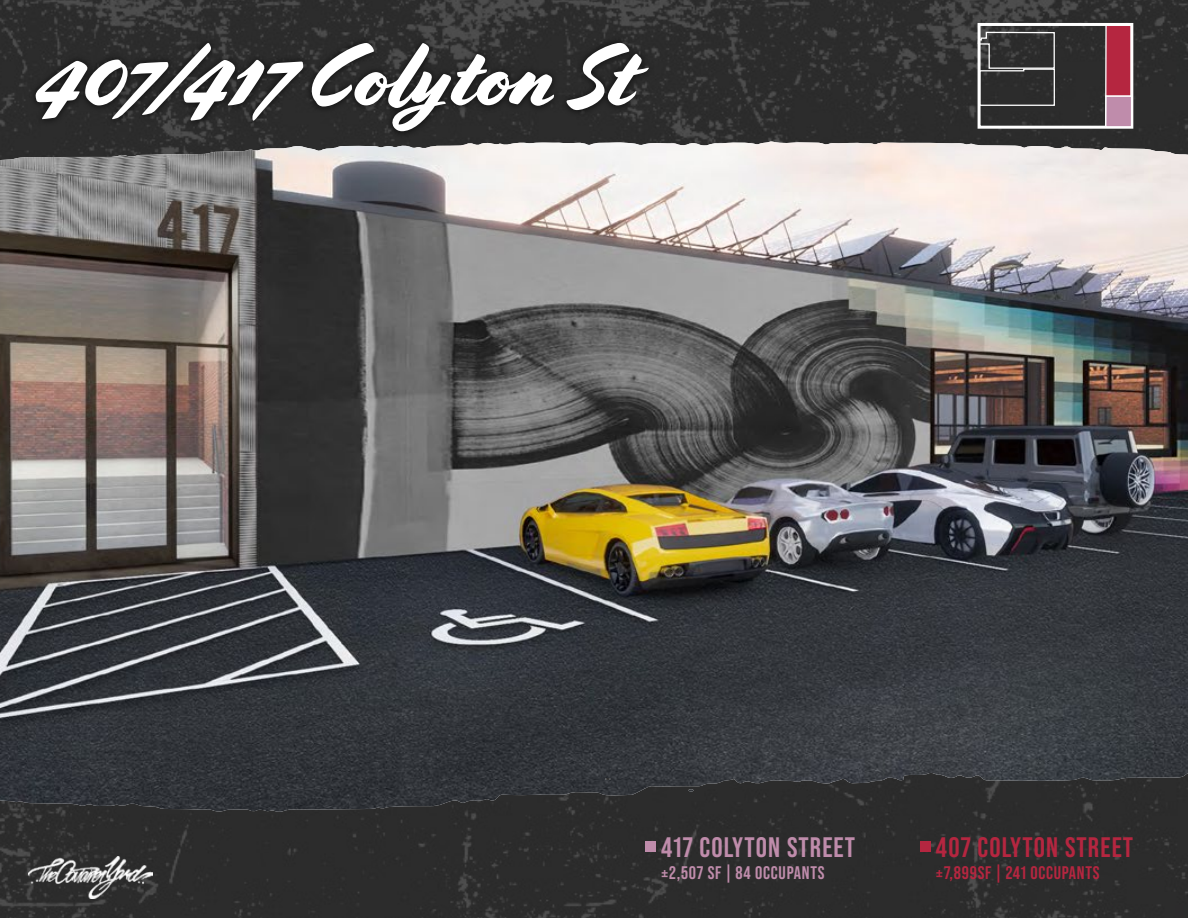
<style>
.page{position:relative;width:1188px;height:918px;background:#fff}
.page>*{position:absolute;margin:0;border:0;box-sizing:border-box;transform-origin:0 0}
.t1{font:87.3px "Cortado";color:#fff}
.t2{font:700 28.2px "Bebas Neue Pro";letter-spacing:.04em;color:#bf8cab}
.t3{font:700 28.2px "Bebas Neue Pro";letter-spacing:.04em;color:#b52640}
.t4{font:700 18.3px "Bebas Neue Pro";letter-spacing:.04em;color:#b52640}
.t5{font:700 18.3px "Bebas Neue Pro";letter-spacing:.04em;color:#bf8cab}
</style>
<div class="page">
<img style="left:0;top:0;width:1188px;height:918px">
<img style="left:0;top:141px;width:1188px;height:671px">
<img style="left:0;top:142px;width:770px;height:670px">
<svg style="left:977px;top:31px;width:79px;height:76px"></svg>
<div style="left:1106px;top:25px;width:26px;height:72px;background:#b52640"></div>
<div style="left:1105px;top:24px;width:27px;height:73px;border:1px solid #fff"></div>
<div style="left:978px;top:23px;width:155px;height:106px;border:3px solid #fff"></div>
<div style="left:29px;top:36px;width:626px;height:102px;background:#000;opacity:.75"></div>
<div style="left:1106px;top:96px;width:26px;height:31px;background:#bf8cab"></div>
<div style="left:1105px;top:96px;width:27px;height:31px;border:1px solid #fff"></div>
<div style="left:645px;top:841px;width:11px;height:10px;background:#bf8cab"></div>
<div style="left:920px;top:841px;width:11px;height:10px;background:#b52640"></div>
<img style="left:28px;top:856px;width:124px;height:43px">
<h1 class="t1" style="left:37px;top:25px;width:602px">407/417 Colyton St</h1>
<h2 class="t2" style="left:661px;top:831px;width:195px">417 COLYTON STREET</h2>
<p class="t5" style="left:661px;top:862px;width:165px">±2,507 SF | 84 OCCUPANTS</p>
<h2 class="t3" style="left:936px;top:831px;width:199px">407 COLYTON STREET</h2>
<p class="t4" style="left:936px;top:862px;width:165px">±7,899SF | 241 OCCUPANTS</p>
</div>
